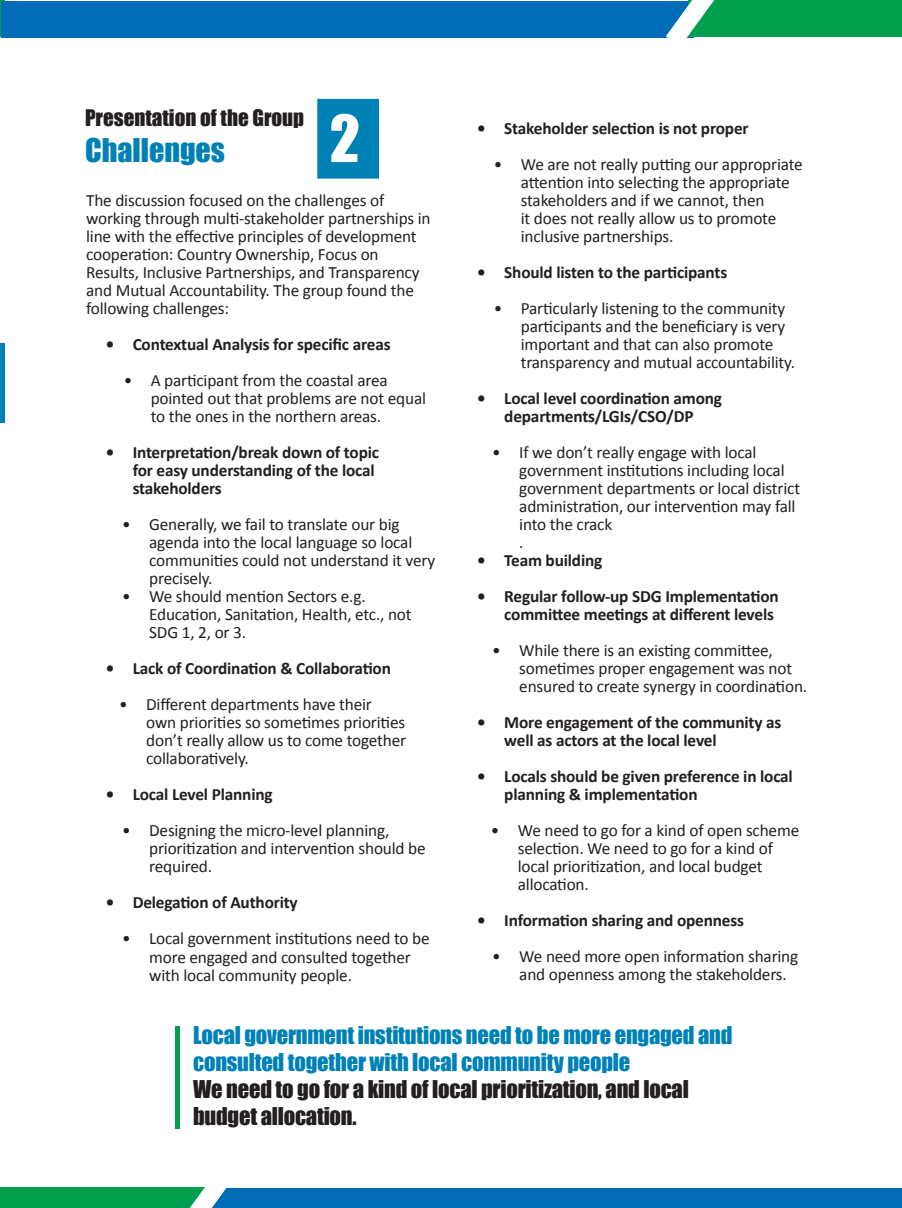
<style>
.page{position:relative;width:902px;height:1208px;background:#fff}
.page>*{position:absolute;margin:0;border:0;box-sizing:border-box;transform-origin:0 0}
.t1{font:60px "Impact";color:#fff}
.t2{font:30px "Impact";color:#0081b5}
.t3{font:22.5px/27px "Impact";letter-spacing:-.01em;color:#0081b5}
.t4{font:22.5px/27px "Impact";letter-spacing:-.01em;color:#231f20}
.t5{font:21px "Impact";color:#231f20}
.t6{font:17.25px/18px "Calibri";letter-spacing:-.01em;color:#231f20}
.t7{font:700 17.25px/18px "Calibri";letter-spacing:-.01em;color:#231f20}
</style>
<div class="page">
<div style="left:178px;top:1188px;width:723px;height:20px;background:#006cb7"></div>
<div style="left:0;top:1187px;width:210px;height:21px;background:#009f4f"></div>
<svg style="left:190px;top:1187px;width:36px;height:21px"></svg>
<div style="left:0;top:343px;width:5px;height:80px;background:#0081b5"></div>
<div style="left:0;top:0;width:5px;height:37px;background:#009f4f"></div>
<div style="left:317px;top:99px;width:62px;height:80px;background:#0081b5;border:2px solid #0081b5"></div>
<div style="left:1px;top:1px;width:693px;height:37px;background:#006cb7"></div>
<div style="left:688px;top:0;width:213px;height:37px;background:#009f4f"></div>
<svg style="left:666px;top:0;width:48px;height:38px"></svg>
<div style="left:175px;top:1026px;width:5px;height:103px;background:#009f4f"></div>
<p class="t5" style="left:85px;top:101px;width:220px">Presentation of the Group</p>
<p class="t2" style="left:85px;top:127px;width:141px">Challenges</p>
<p class="t1" style="left:330px;top:92px;width:32px">2</p>
<p class="t6" style="left:86px;top:191px;width:346px">The discussion focused on the challenges of working through multi-stakeholder partnerships in line with the effective principles of development cooperation: Country Ownership, Focus on Results, Inclusive Partnerships, and Transparency and Mutual Accountability. The group found the following challenges:</p>
<p class="t7" style="left:106px;top:335px;width:286px">• Contextual Analysis for specific areas</p>
<p class="t6" style="left:151px;top:371px;width:277px;text-indent:-27px">• A participant from the coastal area pointed out that problems are not equal to the ones in the northern areas.</p>
<p class="t7" style="left:133px;top:443px;width:248px;text-indent:-27px">• Interpretation/break down of topic for easy understanding of the local stakeholders</p>
<p class="t6" style="left:149px;top:515px;width:287px;text-indent:-27px">• Generally, we fail to translate our big agenda into the local language so local communities could not understand it very precisely.</p>
<p class="t6" style="left:149px;top:587px;width:264px;text-indent:-27px">• We should mention Sectors e.g.<br>Education, Sanitation, Health, etc., not<br>SDG 1, 2, or 3.</p>
<p class="t7" style="left:106px;top:659px;width:287px">• Lack of Coordination &amp; Collaboration</p>
<p class="t6" style="left:146px;top:695px;width:261px;text-indent:-27px">• Different departments have their own priorities so sometimes priorities don’t really allow us to come together collaboratively.</p>
<p class="t7" style="left:106px;top:785px;width:168px">• Local Level Planning</p>
<p class="t6" style="left:149px;top:821px;width:278px;text-indent:-27px">• Designing the micro-level planning, prioritization and intervention should be required.</p>
<p class="t7" style="left:106px;top:893px;width:194px">• Delegation of Authority</p>
<p class="t6" style="left:149px;top:929px;width:282px;text-indent:-27px">• Local government institutions need to be more engaged and consulted together with local community people.</p>
<p class="t7" style="left:477px;top:118px;width:273px">• Stakeholder selection is not proper</p>
<p class="t6" style="left:520px;top:154px;width:283px;text-indent:-27px">• We are not really putting our appropriate attention into selecting the appropriate stakeholders and if we cannot, then<br>it does not really allow us to promote inclusive partnerships.</p>
<p class="t7" style="left:477px;top:262px;width:251px">• Should listen to the participants</p>
<p class="t6" style="left:520px;top:298px;width:276px;text-indent:-27px">• Particularly listening to the community participants and the beneficiary is very important and that can also promote transparency and mutual accountability.</p>
<p class="t7" style="left:477px;top:388px;width:246px;text-align:center">• Local level coordination among departments/LGIs/CSO/DP</p>
<p class="t6" style="left:519px;top:442px;width:282px;text-indent:-27px">• If we don’t really engage with local government institutions including local government departments or local district administration, our intervention may fall into the crack<br>.</p>
<p class="t7" style="left:477px;top:550px;width:127px">• Team building</p>
<p class="t7" style="left:477px;top:586px;width:303px;text-align:right">• Regular follow-up SDG Implementation committee meetings at different levels</p>
<p class="t6" style="left:519px;top:640px;width:289px;text-indent:-27px">• While there is an existing committee, sometimes proper engagement was not ensured to create synergy in coordination.</p>
<p class="t7" style="left:504px;top:712px;width:278px;text-indent:-27px">• More engagement of the community as well as actors at the local level</p>
<p class="t7" style="left:504px;top:766px;width:290px;text-indent:-27px">• Locals should be given preference in local planning &amp; implementation</p>
<p class="t6" style="left:517px;top:820px;width:283px;text-indent:-27px">• We need to go for a kind of open scheme selection. We need to go for a kind of local prioritization, and local budget allocation.</p>
<p class="t7" style="left:477px;top:910px;width:268px">• Information sharing and openness</p>
<p class="t6" style="left:519px;top:946px;width:280px;text-indent:-27px">• We need more open information sharing and openness among the stakeholders.</p>
<p class="t3" style="left:193px;top:1021px;width:540px">Local government institutions need to be more engaged and consulted together with local community people</p>
<p class="t4" style="left:193px;top:1075px;width:497px">We need to go for a kind of local prioritization, and local budget allocation.</p>
</div>
